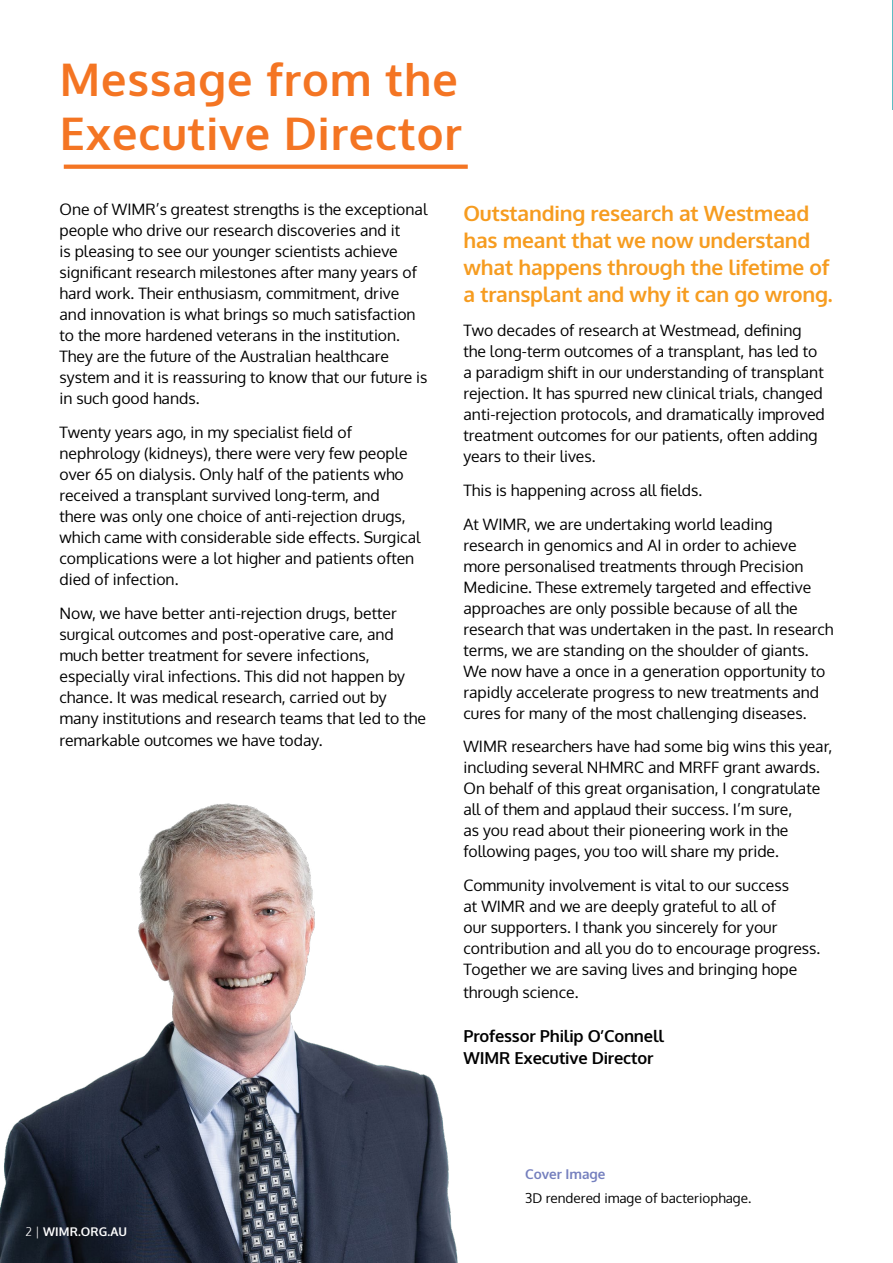
<style>
.page{position:relative;width:893px;height:1263px;background:#fff}
.page>*{position:absolute;margin:0;border:0;box-sizing:border-box;transform-origin:0 0}
.t1{font:700 45px/54px "Oxygen";letter-spacing:.02em;color:#f47523}
.t2{font:700 21px/27px "Oxygen";letter-spacing:-.01em;color:#f69c20}
.t3{font:700 16.5px/22.5px "Oxygen";letter-spacing:-.01em;color:#000}
.t4{font:15.75px/21px "Oxygen";color:#000}
.t5{font:13.5px "Oxygen";color:#000}
.t6{font:700 13.5px "Oxygen";color:#7580be}
.t7{font:700 12px "Oxygen";letter-spacing:.01em;color:#fff}
.s1{font-weight:300}
</style>
<div class="page">
<img style="left:0;top:803px;width:458px;height:460px">
<svg style="left:64px;top:165px;width:404px;height:4px;background:#f47a2c"></svg>
<hr style="left:892px;top:0;width:1px;height:110px;background:#5ebcc2">
<h1 class="t1" style="left:60px;top:54px;width:404px">Message from the<br>Executive Director</h1>
<p class="t4" style="left:60px;top:199px;width:369px">One of WIMR’s greatest strengths is the exceptional people who drive our research discoveries and it<br>is pleasing to see our younger scientists achieve significant research milestones after many years of hard work. Their enthusiasm, commitment, drive and innovation is what brings so much satisfaction to the more hardened veterans in the institution.<br>They are the future of the Australian healthcare system and it is reassuring to know that our future is in such good hands.</p>
<p class="t4" style="left:60px;top:422px;width:363px">Twenty years ago, in my specialist field of nephrology (kidneys), there were very few people over 65 on dialysis. Only half of the patients who received a transplant survived long-term, and<br>there was only one choice of anti-rejection drugs, which came with considerable side effects. Surgical complications were a lot higher and patients often died of infection.</p>
<p class="t4" style="left:60px;top:603px;width:368px">Now, we have better anti-rejection drugs, better surgical outcomes and post-operative care, and much better treatment for severe infections, especially viral infections. This did not happen by chance. It was medical research, carried out by many institutions and research teams that led to the</p>
<p class="t4" style="left:60px;top:730px;width:264px">remarkable outcomes we have today.</p>
<h2 class="t2" style="left:463px;top:201px;width:371px">Outstanding research at Westmead has meant that we now understand what happens through the lifetime of a transplant and why it can go wrong.</h2>
<p class="t4" style="left:463px;top:320px;width:363px">Two decades of research at Westmead, defining the long-term outcomes of a transplant, has led to a paradigm shift in our understanding of transplant rejection. It has spurred new clinical trials, changed anti-rejection protocols, and dramatically improved treatment outcomes for our patients, often adding years to their lives.</p>
<p class="t4" style="left:463px;top:473px;width:311px;line-height:33.8px">This is happening across all fields.<br>At WIMR, we are undertaking world leading</p>
<p class="t4" style="left:463px;top:535px;width:371px">research in genomics and AI in order to achieve more personalised treatments through Precision Medicine. These extremely targeted and effective approaches are only possible because of all the research that was undertaken in the past. In research terms, we are standing on the shoulder of giants.<br>We now have a once in a generation opportunity to rapidly accelerate progress to new treatments and cures for many of the most challenging diseases.</p>
<p class="t4" style="left:463px;top:736px;width:370px">WIMR researchers have had some big wins this year, including several NHMRC and MRFF grant awards.<br>On behalf of this great organisation, I congratulate all of them and applaud their success. I’m sure,<br>as you read about their pioneering work in the following pages, you too will share my pride.</p>
<p class="t4" style="left:463px;top:875px;width:358px">Community involvement is vital to our success<br>at WIMR and we are deeply grateful to all of<br>our supporters. I thank you sincerely for your contribution and all you do to encourage progress.<br>Together we are saving lives and bringing hope</p>
<p class="t4" style="left:463px;top:981px;width:117px">through science.</p>
<p class="t3" style="left:463px;top:1025px;width:202px">Professor Philip O’Connell<br>WIMR Executive Director</p>
<p class="t7" style="left:26px;top:1224px;width:103px"><span class="s1">2 |</span> WIMR.ORG.AU</p>
<p class="t6" style="left:525px;top:1165px;width:82px">Cover Image</p>
<p class="t5" style="left:525px;top:1189px;width:228px">3D rendered image of bacteriophage.</p>
</div>
